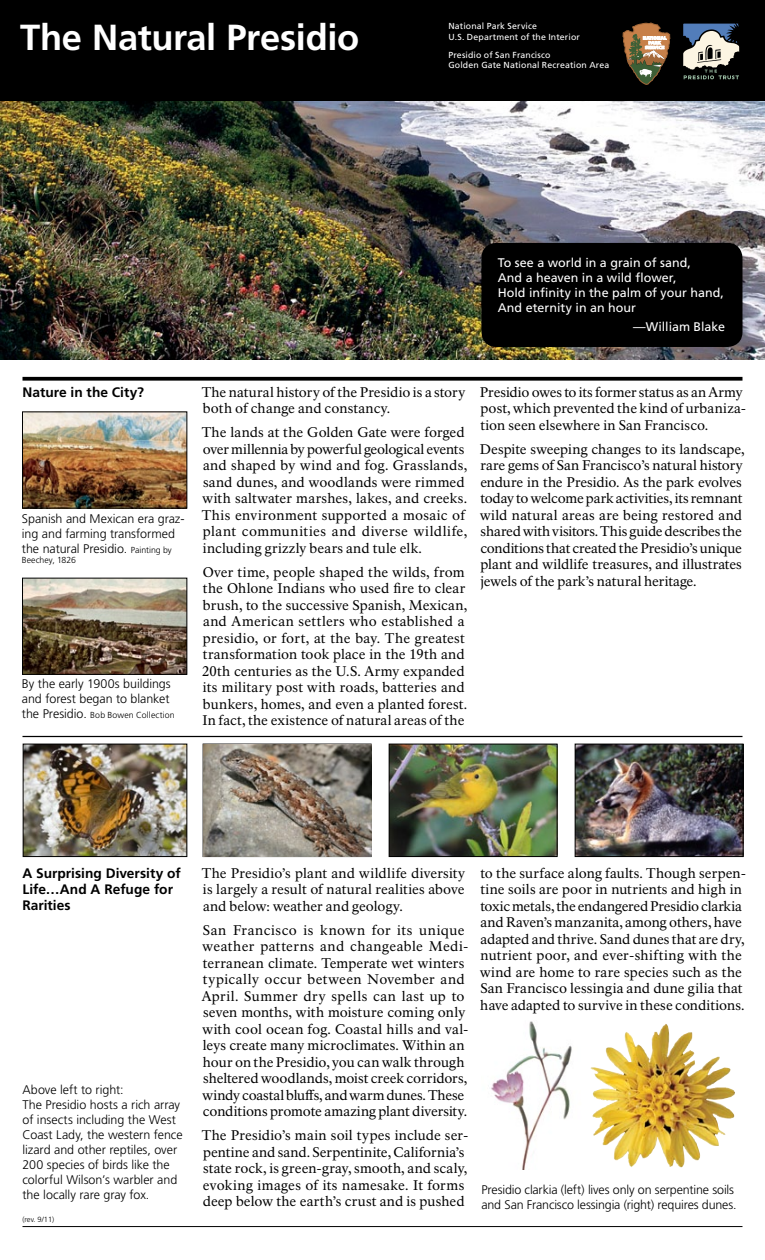
<style>
.page{position:relative;width:765px;height:1260px;background:#fff}
.page>*{position:absolute;margin:0;border:0;box-sizing:border-box;transform-origin:0 0}
.t1{font:700 36.25px "Frutiger LT Std";letter-spacing:-.01em;color:#fff}
.t2{font:13.75px/16.5px "NPS Rawlinson OT";letter-spacing:.01em;color:#000}
.t3{font:700 13.75px/16.2px "Frutiger LT Std";color:#000}
.t4{font:300 12.5px/15px "Frutiger LT Std";letter-spacing:-.005em;color:#000}
.t5{font:12.5px/15px "Frutiger LT Std";color:#fff}
.t6{font:8.75px/10.5px "Frutiger LT Std";letter-spacing:.015em;color:#fff}
.t7{font:300 8.75px "Frutiger LT Std";letter-spacing:.01em;color:#000}
.t8{font:300 7.5px "Frutiger LT Std";color:#000}
.s1{font-size:8.75px}
.s2{font-size:12.5px}
</style>
<div class="page">
<div style="left:0;top:0;width:765px;height:101px;background:#000"></div>
<svg style="left:22px;top:377px;width:720px;height:4px;background:#171717"></svg>
<hr style="left:22px;top:1226px;width:720px;height:1px;background:#000">
<svg style="left:622px;top:22px;width:48px;height:63px"></svg>
<svg style="left:684px;top:24px;width:55px;height:56px"></svg>
<div style="left:681px;top:21px;width:61px;height:62px;border:2px solid #000"></div>
<hr style="left:22px;top:736px;width:720px;height:1px;background:#000">
<img style="left:0;top:101px;width:765px;height:259px">
<div style="left:481px;top:243px;width:261px;height:104px;background:#000;border-radius:15px"></div>
<img style="left:24px;top:413px;width:161px;height:94px">
<div style="left:22px;top:411px;width:165px;height:98px;border:1px solid #000"></div>
<img style="left:24px;top:580px;width:161px;height:93px">
<div style="left:22px;top:578px;width:165px;height:97px;border:1px solid #000"></div>
<img style="left:25px;top:746px;width:160px;height:109px">
<div style="left:23px;top:744px;width:164px;height:113px;border:1px solid #000"></div>
<img style="left:203px;top:744px;width:168px;height:113px">
<img style="left:391px;top:746px;width:165px;height:109px">
<div style="left:389px;top:744px;width:169px;height:113px;border:1px solid #000"></div>
<img style="left:577px;top:746px;width:165px;height:109px">
<div style="left:575px;top:744px;width:169px;height:113px;border:1px solid #000"></div>
<img style="left:491px;top:1021px;width:81px;height:148px">
<img style="left:590px;top:1024px;width:76px;height:121px">
<h1 class="t1" style="left:20px;top:16px;width:341px">The Natural Presidio</h1>
<h2 class="t6" style="left:448px;top:21px;width:133px">National Park Service<br>U.S. Department of the Interior</h2>
<h2 class="t6" style="left:448px;top:49px;width:162px">Presidio of San Francisco<br>Golden Gate National Recreation Area</h2>
<h3 class="t5" style="left:498px;top:256px;width:228px">To see a world in a grain of sand,<br>And a heaven in a wild flower,<br>Hold infinity in the palm of your hand,<br>And eternity in an hour</h3>
<h3 class="t5" style="left:633px;top:319px;width:94px">—William Blake</h3>
<h2 class="t3" style="left:22px;top:384px;width:123px">Nature in the City?</h2>
<p class="t4" style="left:22px;top:511px;width:164px">Spanish and Mexican era graz&shy;ing and farming transformed the natural Presidio. <span class="s1">Painting by</span></p>
<p class="t7" style="left:22px;top:555px;width:56px">Beechey, 1826</p>
<p class="t4" style="left:22px;top:677px;width:150px">By the early 1900s buildings and forest began to blanket</p>
<p class="t7" style="left:22px;top:710px;width:154px"><span class="s2">the Presidio.</span> Bob Bowen Collection</p>
<p class="t2" style="left:202px;top:384px;width:543px">The natural history of the Presidio is a story Presidio owes to its former status as an Army both of change and constancy.</p>
<p class="t2" style="left:480px;top:400px;width:267px">post, which prevented the kind of urbaniza&shy;tion seen elsewhere in San Francisco.</p>
<p class="t2" style="left:202px;top:424px;width:544px">The lands at the Golden Gate were forged<br>over millennia by powerful geological events Despite sweeping changes to its landscape, and shaped by wind and fog. Grasslands, rare gems of San Francisco’s natural history sand dunes, and woodlands were rimmed endure in the Presidio. As the park evolves with saltwater marshes, lakes, and creeks. today to welcome park activities, its remnant This environment supported a mosaic of wild natural areas are being restored and plant communities and diverse wildlife, shared with visitors. This guide describes the including grizzly bears and tule elk.</p>
<p class="t2" style="left:480px;top:540px;width:263px">conditions that created the Presidio’s unique plant and wildlife treasures, and illustrates</p>
<p class="t2" style="left:203px;top:564px;width:263px">Over time, people shaped the wilds, from</p>
<p class="t2" style="left:480px;top:573px;width:218px">jewels of the park’s natural heritage.</p>
<p class="t2" style="left:202px;top:580px;width:266px">the Ohlone Indians who used fire to clear brush, to the successive Spanish, Mexican, and American settlers who established a presidio, or fort, at the bay. The greatest transformation took place in the 19th and 20th centuries as the U.S. Army expanded its military post with roads, batteries and bunkers, homes, and even a planted forest.<br>In fact, the existence of natural areas of the</p>
<h2 class="t3" style="left:23px;top:865px;width:160px">A Surprising Diversity of<br>Life…And A Refuge for<br>Rarities</h2>
<p class="t4" style="left:22px;top:1082px;width:162px">Above left to right:<br>The Presidio hosts a rich array of insects including the West<br>Coast Lady, the western fence lizard and other reptiles, over<br>200 species of birds like the colorful Wilson’s warbler and the locally rare gray fox.</p>
<p class="t8" style="left:22px;top:1215px;width:33px">(rev. 9/11)</p>
<p class="t2" style="left:202px;top:865px;width:265px;text-align:justify">The Presidio’s plant and wildlife diversity is largely a result of natural realities above and below: weather and geology.</p>
<p class="t2" style="left:202px;top:922px;width:268px">San Francisco is known for its unique weather patterns and changeable Medi&shy;terranean climate. Temperate wet winters typically occur between November and April. Summer dry spells can last up to seven months, with moisture coming only with cool ocean fog. Coastal hills and val&shy;leys create many microclimates. Within an hour on the Presidio, you can walk through sheltered woodlands, moist creek corridors, windy coastal bluffs, and warm dunes. These conditions promote amazing plant diversity.</p>
<p class="t2" style="left:202px;top:1127px;width:268px">The Presidio’s main soil types include ser&shy;pentine and sand. Serpentinite, California’s state rock, is green-gray, smooth, and scaly, evoking images of its namesake. It forms deep below the earth’s crust and is pushed</p>
<p class="t2" style="left:480px;top:865px;width:267px">to the surface along faults. Though serpen&shy;tine soils are poor in nutrients and high in toxic metals, the endangered Presidio clarkia and Raven’s manzanita, among others, have adapted and thrive. Sand dunes that are dry, nutrient poor, and ever-shifting with the wind are home to rare species such as the San Francisco lessingia and dune gilia that have adapted to survive in these conditions.</p>
<p class="t4" style="left:481px;top:1183px;width:257px">Presidio clarkia (left) lives only on serpentine soils and San Francisco lessingia (right) requires dunes.</p>
</div>
